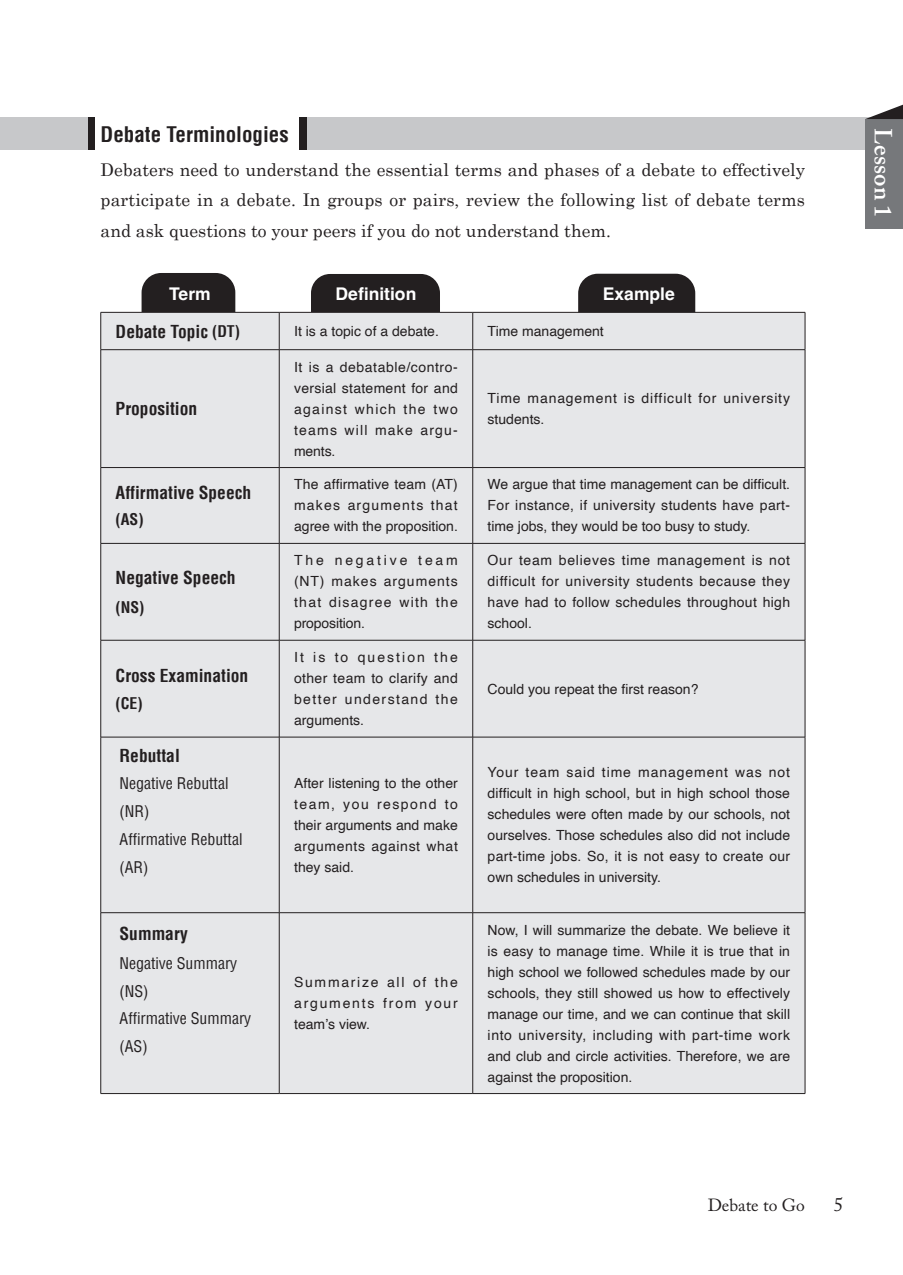
<style>
.page{position:relative;width:903px;height:1275px;background:#fff}
.page>*{position:absolute;margin:0;border:0;box-sizing:border-box;transform-origin:0 0}
.t1{font:600 24.5px "Adobe Caslon Pro";color:#fff}
.t2{font:700 condensed 21px "Helvetica";color:#231f20}
.t3{font:19.25px "Adobe Caslon Pro";color:#231f20}
.t4{font:17.5px/30.6px "Century Schoolbook";color:#231f20;text-align:justify}
.t5{font:700 condensed 17.5px "Helvetica";color:#231f20}
.t6{font:700 17.5px "Helvetica";color:#fff}
.t7{font:17.5px "Adobe Caslon Pro";color:#231f20}
.t8{font:condensed 15.75px/28px "Helvetica";color:#231f20}
.t9{font:700 condensed 15.75px "Helvetica";color:#231f20}
.t10{font:14px/21px "Helvetica";letter-spacing:.02em;color:#231f20;text-align:justify}
.t11{font:14px "Helvetica";color:#231f20}
.t12{font:14px/21px "Helvetica";letter-spacing:.06em;color:#231f20}
.s1{font-size:15.75px}
</style>
<div class="page">
<div style="left:299px;top:118px;width:604px;height:32px;background:#c7c8ca"></div>
<div style="left:299px;top:118px;width:8px;height:32px;background:#231f20"></div>
<div style="left:865px;top:119px;width:38px;height:109px;background:#76787b"></div>
<svg style="left:865px;top:105px;width:38px;height:14px"></svg>
<div style="left:578px;top:274px;width:117px;height:38px;background:#231f20"></div>
<div style="left:311px;top:274px;width:129px;height:38px;background:#231f20"></div>
<div style="left:142px;top:273px;width:93px;height:39px;background:#231f20"></div>
<div style="left:101px;top:313px;width:704px;height:780px;background:#e6e7e9"></div>
<hr style="left:100px;top:312px;width:1px;height:38px;background:#231f20">
<hr style="left:279px;top:312px;width:1px;height:38px;background:#231f20">
<hr style="left:472px;top:312px;width:1px;height:38px;background:#231f20">
<hr style="left:805px;top:312px;width:1px;height:38px;background:#231f20">
<hr style="left:101px;top:349px;width:178px;height:1px;background:#231f20">
<hr style="left:100px;top:350px;width:1px;height:117px;background:#231f20">
<hr style="left:279px;top:349px;width:194px;height:1px;background:#231f20">
<hr style="left:279px;top:350px;width:1px;height:117px;background:#231f20">
<hr style="left:473px;top:349px;width:332px;height:1px;background:#231f20">
<hr style="left:472px;top:350px;width:1px;height:117px;background:#231f20">
<hr style="left:805px;top:350px;width:1px;height:117px;background:#231f20">
<hr style="left:101px;top:467px;width:178px;height:1px;background:#231f20">
<hr style="left:100px;top:468px;width:1px;height:75px;background:#231f20">
<hr style="left:279px;top:467px;width:194px;height:1px;background:#231f20">
<hr style="left:279px;top:468px;width:1px;height:75px;background:#231f20">
<hr style="left:473px;top:467px;width:332px;height:1px;background:#231f20">
<hr style="left:472px;top:468px;width:1px;height:75px;background:#231f20">
<hr style="left:805px;top:468px;width:1px;height:75px;background:#231f20">
<hr style="left:101px;top:543px;width:178px;height:1px;background:#231f20">
<hr style="left:100px;top:543px;width:1px;height:97px;background:#231f20">
<hr style="left:279px;top:543px;width:194px;height:1px;background:#231f20">
<hr style="left:279px;top:543px;width:1px;height:97px;background:#231f20">
<hr style="left:473px;top:543px;width:332px;height:1px;background:#231f20">
<hr style="left:472px;top:543px;width:1px;height:97px;background:#231f20">
<hr style="left:805px;top:543px;width:1px;height:97px;background:#231f20">
<hr style="left:101px;top:640px;width:178px;height:1px;background:#231f20">
<hr style="left:100px;top:640px;width:1px;height:97px;background:#231f20">
<hr style="left:279px;top:640px;width:194px;height:1px;background:#231f20">
<hr style="left:279px;top:640px;width:1px;height:97px;background:#231f20">
<hr style="left:473px;top:640px;width:332px;height:1px;background:#231f20">
<hr style="left:472px;top:640px;width:1px;height:97px;background:#231f20">
<hr style="left:805px;top:640px;width:1px;height:97px;background:#231f20">
<hr style="left:101px;top:737px;width:178px;height:1px;background:#231f20">
<hr style="left:100px;top:737px;width:1px;height:176px;background:#231f20">
<hr style="left:279px;top:737px;width:194px;height:1px;background:#231f20">
<hr style="left:279px;top:737px;width:1px;height:176px;background:#231f20">
<hr style="left:473px;top:737px;width:332px;height:1px;background:#231f20">
<hr style="left:472px;top:737px;width:1px;height:176px;background:#231f20">
<hr style="left:805px;top:737px;width:1px;height:176px;background:#231f20">
<hr style="left:101px;top:912px;width:178px;height:1px;background:#231f20">
<hr style="left:100px;top:913px;width:1px;height:180px;background:#231f20">
<hr style="left:279px;top:912px;width:194px;height:1px;background:#231f20">
<hr style="left:279px;top:913px;width:1px;height:180px;background:#231f20">
<hr style="left:473px;top:912px;width:332px;height:1px;background:#231f20">
<hr style="left:472px;top:913px;width:1px;height:180px;background:#231f20">
<hr style="left:805px;top:913px;width:1px;height:180px;background:#231f20">
<hr style="left:101px;top:1093px;width:178px;height:1px;background:#231f20">
<hr style="left:279px;top:1093px;width:194px;height:1px;background:#231f20">
<hr style="left:473px;top:1093px;width:332px;height:1px;background:#231f20">
<hr style="left:101px;top:312px;width:178px;height:1px;background:#231f20">
<hr style="left:279px;top:312px;width:194px;height:1px;background:#231f20">
<hr style="left:473px;top:312px;width:332px;height:1px;background:#231f20">
<div style="left:87px;top:118px;width:8px;height:32px;background:#231f20"></div>
<div style="left:0;top:118px;width:88px;height:32px;background:#c7c8ca"></div>
<h2 class="t2" style="left:101px;top:121px;width:190px">Debate Terminologies</h2>
<p class="t4" style="left:101px;top:154px;width:706px">Debaters need to understand the essential terms and phases of a debate to effectively participate in a debate. In groups or pairs, review the following list of debate terms and ask questions to your peers if you do not understand them.</p>
<p class="t6" style="left:169px;top:283px;width:43px">Term</p>
<p class="t6" style="left:336px;top:283px;width:82px">Definition</p>
<p class="t6" style="left:603px;top:283px;width:73px">Example</p>
<p class="t5" style="left:116px;top:320px;width:126px">Debate Topic <span class="s1">(DT)</span></p>
<p class="t11" style="left:294px;top:320px;width:146px">It is a topic of a debate.</p>
<p class="t11" style="left:488px;top:320px;width:118px">Time management</p>
<p class="t5" style="left:116px;top:398px;width:83px">Proposition</p>
<p class="t5" style="left:116px;top:482px;width:137px">Affirmative Speech</p>
<p class="t9" style="left:116px;top:510px;width:30px">(AS)</p>
<p class="t5" style="left:116px;top:567px;width:122px">Negative Speech</p>
<p class="t9" style="left:116px;top:597px;width:30px">(NS)</p>
<p class="t5" style="left:116px;top:665px;width:134px">Cross Examination</p>
<p class="t9" style="left:116px;top:693px;width:29px">(CE)</p>
<p class="t10" style="left:294px;top:357px;width:165px">It is a debatable/contro&shy;versial statement for and against which the two teams will make argu&shy;ments.</p>
<p class="t12" style="left:488px;top:388px;width:304px">Time management is difficult for university students.</p>
<p class="t10" style="left:294px;top:474px;width:165px">The affirmative team (AT) makes arguments that agree with the proposition.</p>
<p class="t10" style="left:488px;top:474px;width:304px">We argue that time management can be difficult.<br>For instance, if university students have part&shy;time jobs, they would be too busy to study.</p>
<p class="t10" style="left:294px;top:550px;width:165px">The negative team (NT) makes arguments that disagree with the proposition.</p>
<p class="t10" style="left:488px;top:550px;width:304px">Our team believes time management is not difficult for university students because they have had to follow schedules throughout high school.</p>
<p class="t10" style="left:294px;top:647px;width:165px">It is to question the other team to clarify and better understand the arguments.</p>
<p class="t11" style="left:488px;top:678px;width:212px">Could you repeat the first reason?</p>
<p class="t5" style="left:120px;top:745px;width:62px">Rebuttal</p>
<p class="t8" style="left:120px;top:769px;width:124px">Negative Rebuttal (NR)<br>Affirmative Rebuttal (AR)</p>
<p class="t10" style="left:294px;top:773px;width:165px">After listening to the other team, you respond to their arguments and make arguments against what they said.</p>
<p class="t10" style="left:488px;top:762px;width:304px">Your team said time management was not difficult in high school, but in high school those schedules were often made by our schools, not ourselves. Those schedules also did not include part-time jobs. So, it is not easy to create our own schedules in university.</p>
<p class="t5" style="left:120px;top:923px;width:70px">Summary</p>
<p class="t8" style="left:120px;top:949px;width:133px">Negative Summary (NS)<br>Affirmative Summary (AS)</p>
<p class="t10" style="left:294px;top:972px;width:165px">Summarize all of the arguments from your team’s view.</p>
<p class="t10" style="left:488px;top:920px;width:304px">Now, I will summarize the debate. We believe it is easy to manage time. While it is true that in high school we followed schedules made by our schools, they still showed us how to effectively manage our time, and we can continue that skill into university, including with part-time work and club and circle activities. Therefore, we are against the proposition.</p>
<h1 class="t1" style="left:898px;top:128px;width:90px;rotate:90deg">Lesson 1</h1>
<p class="t7" style="left:708px;top:1194px;width:99px">Debate to Go</p>
<h3 class="t3" style="left:834px;top:1193px;width:11px">5</h3>
</div>
